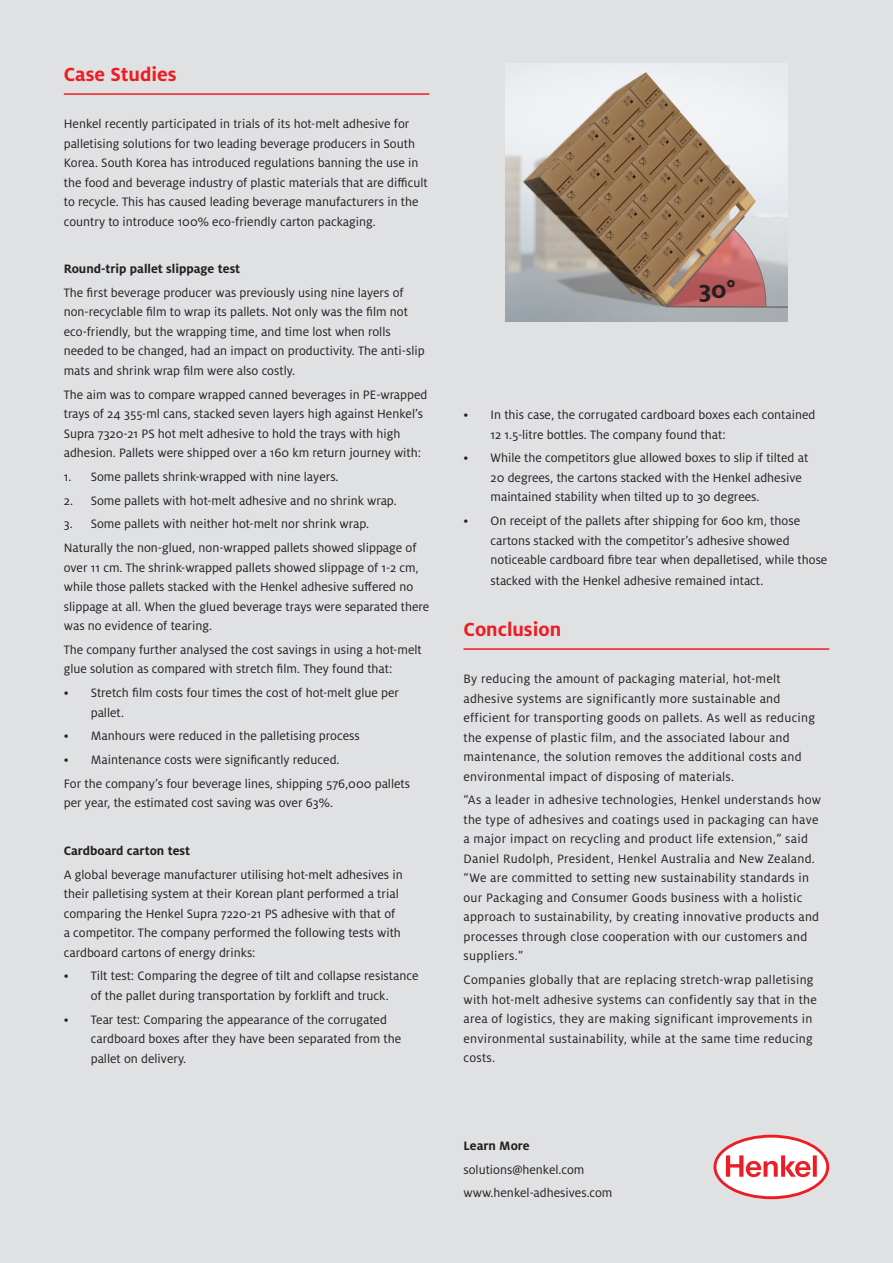
<style>
.page{position:relative;width:893px;height:1263px;background:#e0e1e3}
.page>*{position:absolute;margin:0;border:0;box-sizing:border-box;transform-origin:0 0}
.t1{font:700 26.55px "Henkel Milo";color:#231f20}
.t2{font:700 21px "Henkel Milo";color:#ee1d23}
.t3{font:13.5px/19.5px "Henkel Milo";color:#231f20}
.t4{font:13.5px/19.5px "Henkel Milo";letter-spacing:.02em;color:#231f20}
.t5{font:700 13.5px "Henkel Milo";color:#231f20}
</style>
<div class="page">
<hr style="left:64px;top:93px;width:365px;height:2px;background:#ee1d23">
<hr style="left:463px;top:648px;width:366px;height:2px;background:#ee1d23">
<svg style="left:713px;top:1135px;width:116px;height:64px"></svg>
<img style="left:506px;top:64px;width:281px;height:258px">
<p class="t2" style="left:64px;top:62px;width:114px">Case Studies</p>
<p class="t3" style="left:64px;top:114px;width:366px">Henkel recently participated in trials of its hot-melt adhesive for palletising solutions for two leading beverage producers in South Korea. South Korea has introduced regulations banning the use in the food and beverage industry of plastic materials that are difficult to recycle. This has caused leading beverage manufacturers in the country to introduce 100% eco-friendly carton packaging.</p>
<p class="t5" style="left:64px;top:261px;width:178px">Round-trip pallet slippage test</p>
<p class="t3" style="left:64px;top:283px;width:362px">The first beverage producer was previously using nine layers of non-recyclable film to wrap its pallets. Not only was the film not eco-friendly, but the wrapping time, and time lost when rolls needed to be changed, had an impact on productivity. The anti-slip mats and shrink wrap film were also costly.</p>
<p class="t3" style="left:64px;top:385px;width:365px">The aim was to compare wrapped canned beverages in PE-wrapped trays of 24 355-ml cans, stacked seven layers high against Henkel’s Supra 7320-21 PS hot melt adhesive to hold the trays with high adhesion. Pallets were shipped over a 160 km return journey with:</p>
<p class="t3" style="left:64px;top:467px;width:276px">1. Some pallets shrink-wrapped with nine layers.</p>
<p class="t3" style="left:64px;top:491px;width:334px">2. Some pallets with hot-melt adhesive and no shrink wrap.</p>
<p class="t3" style="left:64px;top:514px;width:307px">3. Some pallets with neither hot-melt nor shrink wrap.</p>
<p class="t3" style="left:64px;top:538px;width:367px">Naturally the non-glued, non-wrapped pallets showed slippage of over 11 cm. The shrink-wrapped pallets showed slippage of 1-2 cm, while those pallets stacked with the Henkel adhesive suffered no slippage at all. When the glued beverage trays were separated there was no evidence of tearing.</p>
<p class="t3" style="left:64px;top:640px;width:359px">The company further analysed the cost savings in using a hot-melt glue solution as compared with stretch film. They found that:</p>
<p class="t3" style="left:91px;top:683px;width:310px;text-indent:-27px">• Stretch film costs four times the cost of hot-melt glue per pallet.</p>
<p class="t3" style="left:64px;top:726px;width:297px">• Manhours were reduced in the palletising process</p>
<p class="t3" style="left:64px;top:750px;width:277px">• Maintenance costs were significantly reduced.</p>
<p class="t3" style="left:64px;top:774px;width:348px">For the company’s four beverage lines, shipping 576,000 pallets per year, the estimated cost saving was over 63%.</p>
<p class="t5" style="left:64px;top:843px;width:128px">Cardboard carton test</p>
<p class="t3" style="left:64px;top:865px;width:340px">A global beverage manufacturer utilising hot-melt adhesives in their palletising system at their Korean plant performed a trial comparing the Henkel Supra 7220-21 PS adhesive with that of a competitor. The company performed the following tests with cardboard cartons of energy drinks:</p>
<p class="t3" style="left:64px;top:966px;width:356px;text-align:center">• Tilt test: Comparing the degree of tilt and collapse resistance of the pallet during transportation by forklift and truck.</p>
<p class="t3" style="left:91px;top:1010px;width:312px;text-indent:-27px">• Tear test: Comparing the appearance of the corrugated cardboard boxes after they have been separated from the pallet on delivery.</p>
<p class="t1" style="left:699px;top:275px;width:39px">30°</p>
<p class="t3" style="left:490px;top:405px;width:326px;text-indent:-27px">• In this case, the corrugated cardboard boxes each contained<br>12 1.5-litre bottles. The company found that:</p>
<p class="t3" style="left:490px;top:448px;width:319px;text-indent:-27px">• While the competitors glue allowed boxes to slip if tilted at<br>20 degrees, the cartons stacked with the Henkel adhesive maintained stability when tilted up to 30 degrees.</p>
<p class="t3" style="left:490px;top:511px;width:338px;text-indent:-27px">• On receipt of the pallets after shipping for 600 km, those cartons stacked with the competitor’s adhesive showed noticeable cardboard fibre tear when depalletised, while those</p>
<p class="t3" style="left:490px;top:571px;width:274px">stacked with the Henkel adhesive remained intact.</p>
<p class="t2" style="left:463px;top:617px;width:99px">Conclusion</p>
<p class="t4" style="left:463px;top:669px;width:353px">By reducing the amount of packaging material, hot-melt adhesive systems are significantly more sustainable and efficient for transporting goods on pallets. As well as reducing the expense of plastic film, and the associated labour and maintenance, the solution removes the additional costs and environmental impact of disposing of materials.</p>
<p class="t4" style="left:463px;top:790px;width:359px">“As a leader in adhesive technologies, Henkel understands how the type of adhesives and coatings used in packaging can have a major impact on recycling and product life extension,” said Daniel Rudolph, President, Henkel Australia and New Zealand. “We are committed to setting new sustainability standards in our Packaging and Consumer Goods business with a holistic approach to sustainability, by creating innovative products and processes through close cooperation with our customers and suppliers.”</p>
<p class="t4" style="left:463px;top:970px;width:355px">Companies globally that are replacing stretch-wrap palletising with hot-melt adhesive systems can confidently say that in the area of logistics, they are making significant improvements in environmental sustainability, while at the same time reducing costs.</p>
<p class="t5" style="left:463px;top:1138px;width:68px">Learn More</p>
<p class="t3" style="left:463px;top:1159px;width:122px">solutions@henkel.com</p>
<p class="t3" style="left:463px;top:1183px;width:150px">www.henkel-adhesives.com</p>
</div>
